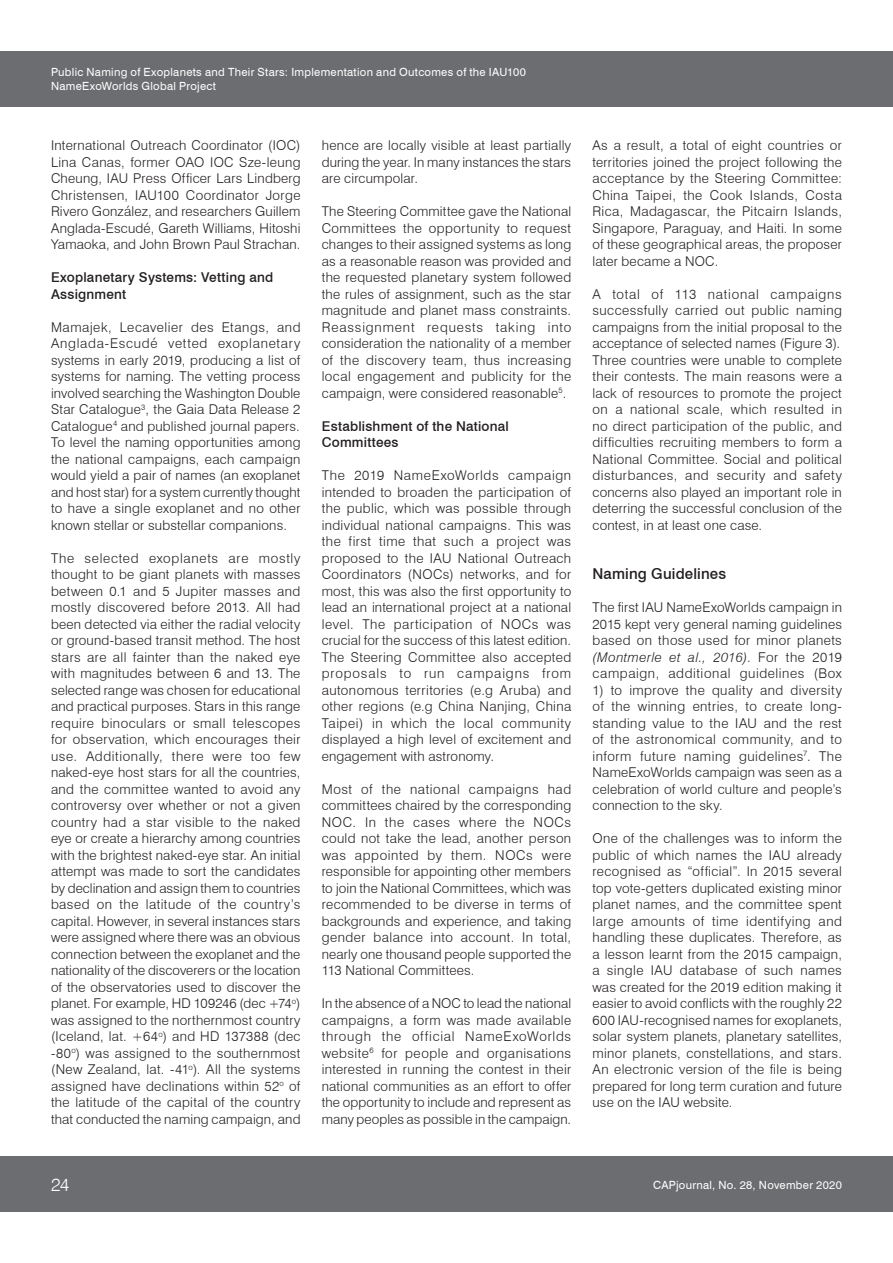
<style>
.page{position:relative;width:893px;height:1263px;background:#fff}
.page>*{position:absolute;margin:0;border:0;box-sizing:border-box;transform-origin:0 0}
.t1{font:300 18px "Swiss 721 BT";color:#fff}
.t2{font:500 15px "Swiss 721 BT";letter-spacing:.01em;color:#231f20}
.t3{font:300 13.5px/16.5px "Swiss 721 BT";letter-spacing:.015em;color:#231f20;text-align:justify}
.t4{font:500 13.5px/16.5px "Swiss 721 BT";letter-spacing:.015em;color:#231f20}
.t5{font:11.25px/13.5px "Swiss 721 BT";letter-spacing:.025em;color:#fff}
.s1{font-style:italic}
</style>
<div class="page">
<div style="left:0;top:1157px;width:893px;height:55px;background:#6c6d70"></div>
<div style="left:0;top:51px;width:893px;height:55px;background:#6c6d70"></div>
<p class="t5" style="left:51px;top:65px;width:477px">Public Naming of Exoplanets and Their Stars: Implementation and Outcomes of the IAU100<br>NameExoWorlds Global Project</p>
<p class="t3" style="left:51px;top:137px;width:251px">International Outreach Coordinator (IOC)<br>Lina Canas, former OAO IOC Sze-leung Cheung, IAU Press Officer Lars Lindberg Christensen, IAU100 Coordinator Jorge Rivero González, and researchers Guillem Anglada-Escudé, Gareth Williams, Hitoshi Yamaoka, and John Brown Paul Strachan.</p>
<p class="t4" style="left:51px;top:269px;width:224px">Exoplanetary Systems: Vetting and<br>Assignment</p>
<p class="t3" style="left:51px;top:318px;width:251px">Mamajek, Lecavelier des Etangs, and Anglada-Escudé vetted exoplanetary systems in early 2019, producing a list of systems for naming. The vetting process involved searching the Washington Double Star Catalogue<sup>3</sup>, the Gaia Data Release 2<br>Catalogue<sup>4</sup> and published journal papers.<br>To level the naming opportunities among the national campaigns, each campaign would yield a pair of names (an exoplanet and host star) for a system currently thought to have a single exoplanet and no other known stellar or substellar companions.</p>
<p class="t3" style="left:51px;top:549px;width:251px">The selected exoplanets are mostly thought to be giant planets with masses between 0.1 and 5 Jupiter masses and mostly discovered before 2013. All had been detected via either the radial velocity or ground-based transit method. The host stars are all fainter than the naked eye with magnitudes between 6 and 13. The selected range was chosen for educational and practical purposes. Stars in this range require binoculars or small telescopes for observation, which encourages their use. Additionally, there were too few naked-eye host stars for all the countries, and the committee wanted to avoid any controversy over whether or not a given country had a star visible to the naked eye or create a hierarchy among countries with the brightest naked-eye star. An initial attempt was made to sort the candidates by declination and assign them to countries based on the latitude of the country’s capital. However, in several instances stars were assigned where there was an obvious connection between the exoplanet and the nationality of the discoverers or the location of the observatories used to discover the planet. For example, HD 109246 (dec +74<sup>o</sup>) was assigned to the northernmost country (Iceland, lat. +64<sup>o</sup>) and HD 137388 (dec -80<sup>o</sup>) was assigned to the southernmost (New Zealand, lat. -41<sup>o</sup>). All the systems assigned have declinations within 52<sup>o</sup> of the latitude of the capital of the country that conducted the naming campaign, and</p>
<p class="t3" style="left:322px;top:137px;width:251px">hence are locally visible at least partially during the year. In many instances the stars are circumpolar.</p>
<p class="t3" style="left:322px;top:203px;width:251px">The Steering Committee gave the National Committees the opportunity to request changes to their assigned systems as long as a reasonable reason was provided and the requested planetary system followed the rules of assignment, such as the star magnitude and planet mass constraints.<br>Reassignment requests taking into consideration the nationality of a member of the discovery team, thus increasing local engagement and publicity for the campaign, were considered reasonable<sup>5</sup>.</p>
<p class="t4" style="left:322px;top:417px;width:189px">Establishment of the National<br>Committees</p>
<p class="t3" style="left:322px;top:467px;width:251px">The 2019 NameExoWorlds campaign intended to broaden the participation of the public, which was possible through individual national campaigns. This was the first time that such a project was proposed to the IAU National Outreach Coordinators (NOCs) networks, and for most, this was also the first opportunity to lead an international project at a national level. The participation of NOCs was crucial for the success of this latest edition.<br>The Steering Committee also accepted proposals to run campaigns from autonomous territories (e.g Aruba) and other regions (e.g China Nanjing, China Taipei) in which the local community displayed a high level of excitement and engagement with astronomy.</p>
<p class="t3" style="left:322px;top:780px;width:251px">Most of the national campaigns had committees chaired by the corresponding NOC. In the cases where the NOCs could not take the lead, another person was appointed by them. NOCs were responsible for appointing other members to join the National Committees, which was recommended to be diverse in terms of backgrounds and experience, and taking gender balance into account. In total, nearly one thousand people supported the 113 National Committees.</p>
<p class="t3" style="left:322px;top:995px;width:251px">In the absence of a NOC to lead the national campaigns, a form was made available through the official NameExoWorlds website<sup>6</sup> for people and organisations interested in running the contest in their national communities as an effort to offer the opportunity to include and represent as many peoples as possible in the campaign.</p>
<p class="t3" style="left:592px;top:137px;width:251px">As a result, a total of eight countries or territories joined the project following the acceptance by the Steering Committee:<br>China Taipei, the Cook Islands, Costa Rica, Madagascar, the Pitcairn Islands, Singapore, Paraguay, and Haiti. In some of these geographical areas, the proposer later became a NOC.</p>
<p class="t3" style="left:592px;top:285px;width:251px;text-align:left">A total of 113 national campaigns successfully carried out public naming campaigns from the initial proposal to the acceptance of selected names (Figure 3).<br>Three countries were unable to complete their contests. The main reasons were a lack of resources to promote the project on a national scale, which resulted in no direct participation of the public, and difficulties recruiting members to form a National Committee. Social and political disturbances, and security and safety concerns also played an important role in deterring the successful conclusion of the contest, in at least one case.</p>
<p class="t2" style="left:592px;top:565px;width:135px">Naming Guidelines</p>
<p class="t3" style="left:592px;top:599px;width:251px">The first IAU NameExoWorlds campaign in 2015 kept very general naming guidelines based on those used for minor planets <span class="s1">(Montmerle et al., 2016)</span>. For the 2019 campaign, additional guidelines (Box</p>
<p class="t3" style="left:592px;top:681px;width:251px">1) to improve the quality and diversity of the winning entries, to create long&shy;standing value to the IAU and the rest of the astronomical community, and to inform future naming guidelines<sup>7</sup>. The NameExoWorlds campaign was seen as a celebration of world culture and people’s connection to the sky.</p>
<p class="t3" style="left:592px;top:830px;width:251px">One of the challenges was to inform the public of which names the IAU already recognised as “official”. In 2015 several top vote-getters duplicated existing minor planet names, and the committee spent large amounts of time identifying and handling these duplicates. Therefore, as a lesson learnt from the 2015 campaign, a single IAU database of such names was created for the 2019 edition making it easier to avoid conflicts with the roughly 22<br>600 IAU-recognised names for exoplanets, solar system planets, planetary satellites, minor planets, constellations, and stars.<br>An electronic version of the file is being prepared for long term curation and future use on the IAU website.</p>
<h1 class="t1" style="left:51px;top:1174px;width:20px">24</h1>
<p class="t5" style="left:653px;top:1178px;width:190px">CAPjournal, No. 28, November 2020</p>
</div>
